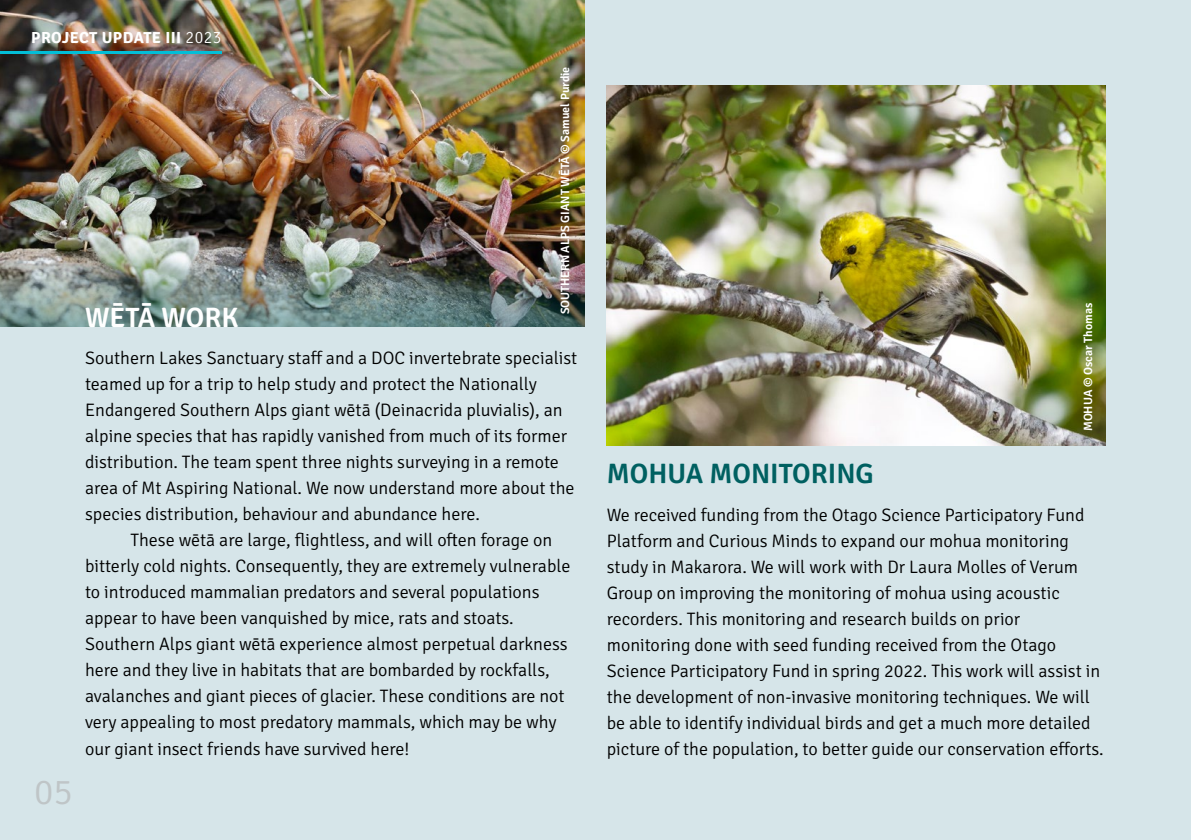
<style>
.page{position:relative;width:1191px;height:840px;background:#fff}
.page>*{position:absolute;margin:0;border:0;box-sizing:border-box;transform-origin:0 0}
.t1{font:300 36px "Signika";color:#bfc5c7}
.t2{font:600 28px "Signika";color:#006061}
.t3{font:600 28px "Signika";color:#fff}
.t4{font:300 18px/26px "Signika";color:#000}
.t5{font:700 16px "Signika";letter-spacing:.025em;color:#fff}
.t6{font:600 12px "Signika";color:#fff}
.s1{font-weight:300}
</style>
<div class="page">
<div style="left:0;top:0;width:1191px;height:839px;background:#d6e5e9"></div>
<img style="left:0;top:0;width:584px;height:258px">
<img style="left:0;top:258px;width:584px;height:68px">
<img style="left:607px;top:85px;width:499px;height:360px">
<hr style="left:0;top:51px;width:221px;height:3px;background:#03bed7">
<p class="t5" style="left:31px;top:27px;width:192px">PROJECT UPDATE III <span class="s1">2023</span></p>
<h1 class="t1" style="left:34px;top:765px;width:40px">05</h1>
<p class="t6" style="left:556px;top:314px;width:249px;rotate:-90deg">SOUTHERN ALPS GIANT WĒTĀ © Samuel Purdie</p>
<h2 class="t3" style="left:85px;top:297px;width:155px">WĒTĀ WORK</h2>
<p class="t4" style="left:85px;top:344px;width:494px">Southern Lakes Sanctuary staff and a DOC invertebrate specialist teamed up for a trip to help study and protect the Nationally Endangered Southern Alps giant wētā (Deinacrida pluvialis), an alpine species that has rapidly vanished from much of its former distribution. The team spent three nights surveying in a remote area of Mt Aspiring National. We now understand more about the species distribution, behaviour and abundance here.</p>
<p class="t4" style="left:85px;top:526px;width:487px;text-indent:45px">These wētā are large, flightless, and will often forage on bitterly cold nights. Consequently, they are extremely vulnerable to introduced mammalian predators and several populations appear to have been vanquished by mice, rats and stoats.<br>Southern Alps giant wētā experience almost perpetual darkness here and they live in habitats that are bombarded by rockfalls, avalanches and giant pieces of glacier. These conditions are not very appealing to most predatory mammals, which may be why our giant insect friends have survived here!</p>
<p class="t6" style="left:1079px;top:431px;width:130px;rotate:-90deg">MOHUA © Oscar Thomas</p>
<h2 class="t2" style="left:607px;top:453px;width:268px">MOHUA MONITORING</h2>
<p class="t4" style="left:607px;top:500px;width:498px">We received funding from the Otago Science Participatory Fund Platform and Curious Minds to expand our mohua monitoring study in Makarora. We will work with Dr Laura Molles of Verum Group on improving the monitoring of mohua using acoustic recorders. This monitoring and research builds on prior monitoring done with seed funding received from the Otago Science Participatory Fund in spring 2022. This work will assist in the development of non-invasive monitoring techniques. We will be able to identify individual birds and get a much more detailed picture of the population, to better guide our conservation efforts.</p>
</div>
